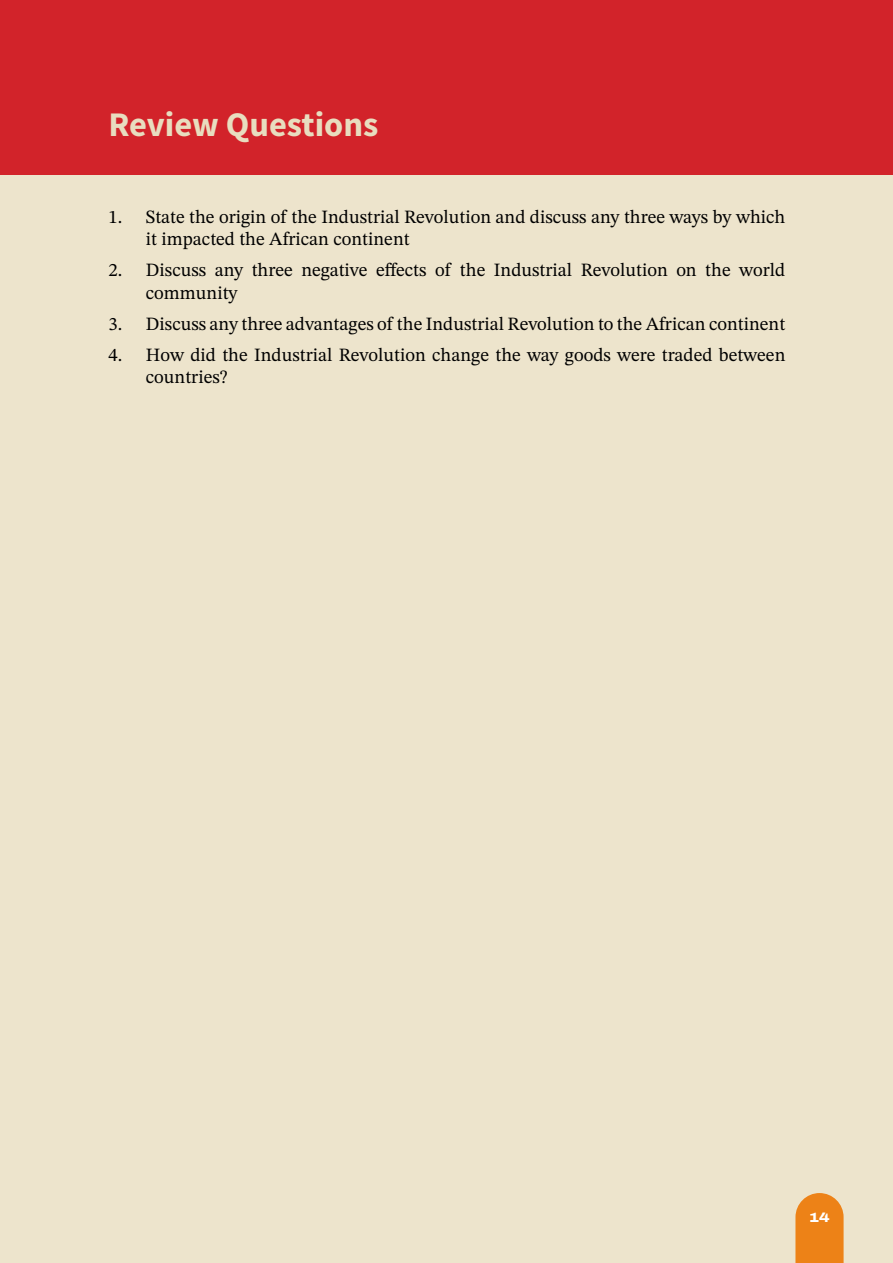
<style>
.page{position:relative;width:893px;height:1263px;background:#ede4cc}
.page>*{position:absolute;margin:0;border:0;box-sizing:border-box;transform-origin:0 0}
.t1{font:700 34.5px "Source Sans Pro";color:#e8ddbf}
.t2{font:18.75px/22.5px "STIX Two Text";color:#000}
.t3{font:800 13.5px "Archivo Expanded";color:#fff}
</style>
<div class="page">
<svg style="left:795px;top:1193px;width:49px;height:70px;background:#ed8b27"></svg>
<div style="left:0;top:0;width:893px;height:175px;background:#d2232a"></div>
<h1 class="t1" style="left:108px;top:102px;width:271px">Review Questions</h1>
<p class="t2" style="left:146px;top:205px;width:641px;text-indent:-38px">1. State the origin of the Industrial Revolution and discuss any three ways by which it impacted the African continent</p>
<p class="t2" style="left:146px;top:259px;width:641px;text-indent:-37px">2. Discuss any three negative effects of the Industrial Revolution on the world community</p>
<p class="t2" style="left:108px;top:312px;width:678px">3. Discuss any three advantages of the Industrial Revolution to the African continent</p>
<p class="t2" style="left:146px;top:343px;width:641px;text-indent:-38px">4. How did the Industrial Revolution change the way goods were traded between countries?</p>
<p class="t3" style="left:809px;top:1207px;width:22px">14</p>
</div>
